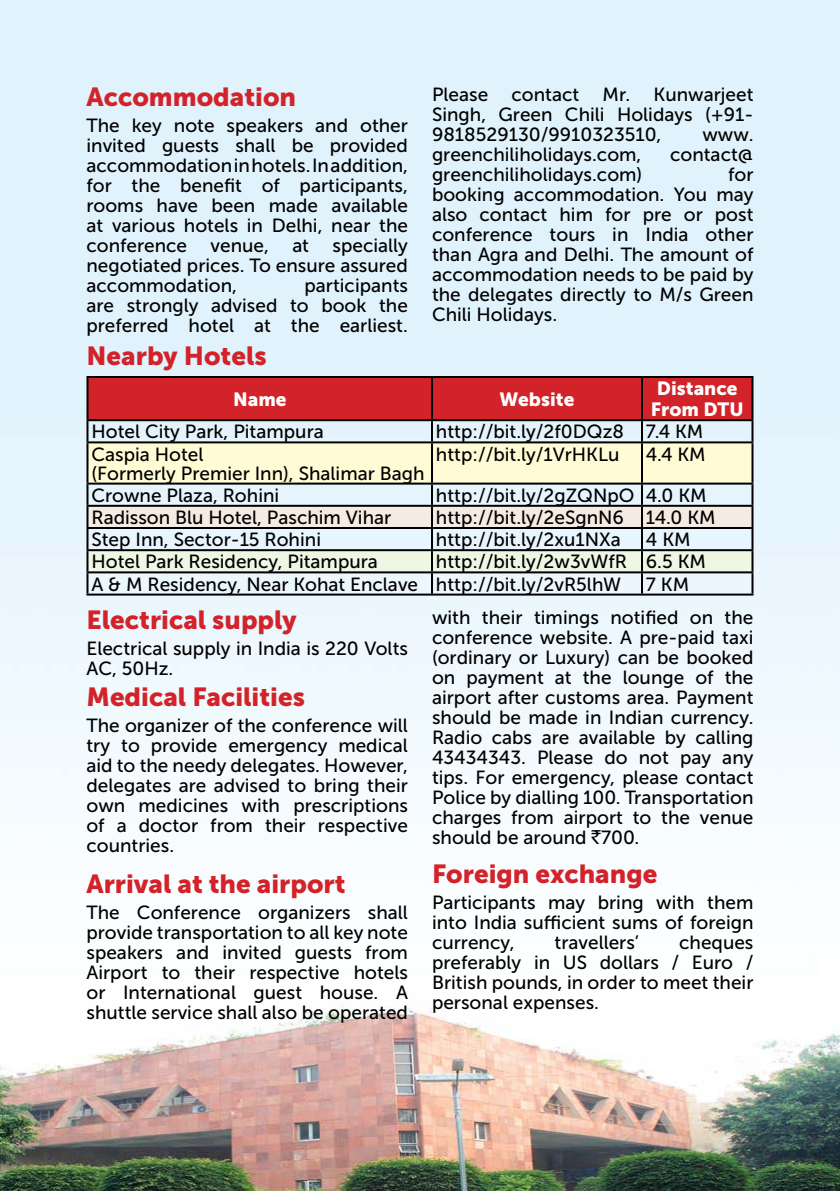
<style>
.page{position:relative;width:840px;height:1191px;background:#fff}
.page>*{position:absolute;margin:0;border:0;box-sizing:border-box;transform-origin:0 0}
.t1{font:26px "Museo Sans 900";color:#d2232a}
.t2{font:19px/20px "Museo Sans 500";color:#000;text-align:justify}
.t3{font:19px/21px "Museo Sans 900";color:#fff;text-align:center}
.s1{font-family:"Rupee Foradian"}
</style>
<div class="page">
<img style="left:0;top:0;width:840px;height:1191px">
<div style="left:88px;top:378px;width:663px;height:41px;background:#d2232a"></div>
<div style="left:88px;top:443px;width:663px;height:39px;background:#fffcd5"></div>
<div style="left:88px;top:507px;width:663px;height:20px;background:#f5ebe2"></div>
<div style="left:88px;top:551px;width:663px;height:20px;background:#eef6e4"></div>
<div style="left:432px;top:550px;width:209px;height:22px;background:#eef6e4"></div>
<hr style="left:86px;top:421px;width:2px;height:20px;background:#000">
<hr style="left:431px;top:421px;width:2px;height:20px;background:#000">
<hr style="left:640px;top:421px;width:2px;height:20px;background:#000">
<hr style="left:751px;top:421px;width:2px;height:20px;background:#000">
<hr style="left:86px;top:441px;width:346px;height:2px;background:#000">
<hr style="left:86px;top:443px;width:2px;height:39px;background:#000">
<hr style="left:432px;top:441px;width:209px;height:2px;background:#000">
<hr style="left:431px;top:443px;width:2px;height:39px;background:#000">
<hr style="left:641px;top:441px;width:112px;height:2px;background:#000">
<hr style="left:640px;top:443px;width:2px;height:39px;background:#000">
<hr style="left:751px;top:443px;width:2px;height:39px;background:#000">
<hr style="left:86px;top:482px;width:346px;height:2px;background:#000">
<hr style="left:86px;top:484px;width:2px;height:21px;background:#000">
<hr style="left:432px;top:482px;width:209px;height:2px;background:#000">
<hr style="left:431px;top:484px;width:2px;height:21px;background:#000">
<hr style="left:641px;top:482px;width:112px;height:2px;background:#000">
<hr style="left:640px;top:484px;width:2px;height:21px;background:#000">
<hr style="left:751px;top:484px;width:2px;height:21px;background:#000">
<hr style="left:86px;top:505px;width:346px;height:2px;background:#000">
<hr style="left:86px;top:507px;width:2px;height:20px;background:#000">
<hr style="left:432px;top:505px;width:209px;height:2px;background:#000">
<hr style="left:431px;top:507px;width:2px;height:20px;background:#000">
<hr style="left:641px;top:505px;width:112px;height:2px;background:#000">
<hr style="left:640px;top:507px;width:2px;height:20px;background:#000">
<hr style="left:751px;top:507px;width:2px;height:20px;background:#000">
<hr style="left:86px;top:527px;width:346px;height:2px;background:#000">
<hr style="left:86px;top:529px;width:2px;height:20px;background:#000">
<hr style="left:432px;top:527px;width:209px;height:2px;background:#000">
<hr style="left:431px;top:529px;width:2px;height:20px;background:#000">
<hr style="left:641px;top:527px;width:112px;height:2px;background:#000">
<hr style="left:640px;top:529px;width:2px;height:20px;background:#000">
<hr style="left:751px;top:529px;width:2px;height:20px;background:#000">
<hr style="left:86px;top:549px;width:346px;height:2px;background:#000">
<hr style="left:86px;top:551px;width:2px;height:20px;background:#000">
<hr style="left:432px;top:549px;width:209px;height:2px;background:#000">
<hr style="left:431px;top:551px;width:2px;height:20px;background:#000">
<hr style="left:641px;top:549px;width:112px;height:2px;background:#000">
<hr style="left:640px;top:551px;width:2px;height:20px;background:#000">
<hr style="left:751px;top:551px;width:2px;height:20px;background:#000">
<hr style="left:86px;top:571px;width:346px;height:2px;background:#000">
<hr style="left:86px;top:573px;width:2px;height:20px;background:#000">
<hr style="left:432px;top:571px;width:209px;height:2px;background:#000">
<hr style="left:431px;top:573px;width:2px;height:20px;background:#000">
<hr style="left:641px;top:571px;width:112px;height:2px;background:#000">
<hr style="left:640px;top:573px;width:2px;height:20px;background:#000">
<hr style="left:751px;top:573px;width:2px;height:20px;background:#000">
<hr style="left:86px;top:593px;width:346px;height:2px;background:#000">
<hr style="left:432px;top:593px;width:209px;height:2px;background:#000">
<hr style="left:641px;top:593px;width:112px;height:2px;background:#000">
<hr style="left:86px;top:376px;width:346px;height:2px;background:#000">
<hr style="left:86px;top:378px;width:2px;height:41px;background:#000">
<hr style="left:432px;top:376px;width:209px;height:2px;background:#000">
<hr style="left:431px;top:378px;width:2px;height:41px;background:#000">
<hr style="left:641px;top:376px;width:112px;height:2px;background:#000">
<hr style="left:640px;top:378px;width:2px;height:41px;background:#000">
<hr style="left:751px;top:378px;width:2px;height:41px;background:#000">
<hr style="left:86px;top:419px;width:346px;height:2px;background:#000">
<hr style="left:432px;top:419px;width:209px;height:2px;background:#000">
<hr style="left:641px;top:419px;width:112px;height:2px;background:#000">
<h1 class="t1" style="left:86px;top:82px;width:211px">Accommodation</h1>
<p class="t2" style="left:86px;top:115px;width:323px">The key note speakers and other invited guests shall be provided accommodation in hotels. In addition, for the benefit of participants, rooms have been made available at various hotels in Delhi, near the conference venue, at specially negotiated prices. To ensure assured accommodation,</p>
<p class="t2" style="left:86px;top:275px;width:323px;text-indent:218px">participants are strongly advised to book the preferred hotel at the earliest.</p>
<p class="t2" style="left:432px;top:84px;width:323px">Please contact Mr. Kunwarjeet Singh, Green Chili Holidays (+91- 9818529130/9910323510,</p>
<p class="t2" style="left:702px;top:124px;width:52px">www.</p>
<p class="t2" style="left:432px;top:144px;width:211px">greenchiliholidays.com,</p>
<p class="t2" style="left:669px;top:144px;width:85px">contact@</p>
<p class="t2" style="left:432px;top:164px;width:212px">greenchiliholidays.com)</p>
<p class="t2" style="left:432px;top:164px;width:323px;text-indent:296px">for booking accommodation. You may also contact him for pre or post conference tours in India other than Agra and Delhi. The amount of accommodation needs to be paid by the delegates directly to M/s Green Chili Holidays.</p>
<h1 class="t1" style="left:86px;top:341px;width:181px">Nearby Hotels</h1>
<p class="t3" style="left:233px;top:388px;width:55px">Name</p>
<p class="t3" style="left:499px;top:388px;width:76px">Website</p>
<p class="t3" style="left:650px;top:378px;width:94px">Distance<br>From DTU</p>
<p class="t2" style="left:91px;top:422px;width:234px">Hotel City Park, Pitampura</p>
<p class="t2" style="left:436px;top:422px;width:269px">http://bit.ly/2f0DQz8 7.4 KM</p>
<p class="t2" style="left:91px;top:444px;width:334px;line-height:19px">Caspia Hotel<br>(Formerly Premier Inn), Shalimar Bagh</p>
<p class="t2" style="left:436px;top:444px;width:185px">http://bit.ly/1VrHKLu</p>
<p class="t2" style="left:645px;top:444px;width:61px">4.4 KM</p>
<p class="t2" style="left:91px;top:485px;width:189px">Crowne Plaza, Rohini</p>
<p class="t2" style="left:436px;top:485px;width:272px">http://bit.ly/2gZQNpO 4.0 KM</p>
<p class="t2" style="left:91px;top:507px;width:301px">Radisson Blu Hotel, Paschim Vihar</p>
<p class="t2" style="left:436px;top:507px;width:281px">http://bit.ly/2eSgnN6 14.0 KM</p>
<p class="t2" style="left:91px;top:530px;width:231px">Step Inn, Sector-15 Rohini</p>
<p class="t2" style="left:436px;top:530px;width:186px">http://bit.ly/2xu1NXa</p>
<p class="t2" style="left:645px;top:530px;width:46px">4 KM</p>
<p class="t2" style="left:91px;top:552px;width:288px">Hotel Park Residency, Pitampura</p>
<p class="t2" style="left:91px;top:551px;width:615px;line-height:22.2px;text-indent:344px">http://bit.ly/2w3vWfR 6.5 KM<br>A &amp; M Residency, Near Kohat Enclave http://bit.ly/2vR5lhW</p>
<p class="t2" style="left:645px;top:574px;width:45px">7 KM</p>
<h1 class="t1" style="left:86px;top:605px;width:212px">Electrical supply</h1>
<p class="t2" style="left:86px;top:638px;width:323px">Electrical supply in India is 220 Volts<br>AC, 50Hz.</p>
<h1 class="t1" style="left:86px;top:682px;width:220px">Medical Facilities</h1>
<p class="t2" style="left:86px;top:715px;width:323px">The organizer of the conference will try to provide emergency medical aid to the needy delegates. However, delegates are advised to bring their own medicines with prescriptions of a doctor from their respective countries.</p>
<h1 class="t1" style="left:86px;top:869px;width:260px">Arrival at the airport</h1>
<p class="t2" style="left:86px;top:902px;width:323px">The Conference organizers shall provide transportation to all key note speakers and invited guests from Airport to their respective hotels or International guest house. A shuttle service shall also be operated</p>
<p class="t2" style="left:432px;top:607px;width:323px">with their timings notified on the conference website. A pre-paid taxi (ordinary or Luxury) can be booked on payment at the lounge of the airport after customs area. Payment should be made in Indian currency.<br>Radio cabs are available by calling 43434343. Please do not pay any tips. For emergency, please contact Police by dialling 100. Transportation charges from airport to the venue should be around <span class="s1">`</span>700.</p>
<h1 class="t1" style="left:432px;top:859px;width:227px">Foreign exchange</h1>
<p class="t2" style="left:432px;top:892px;width:323px">Participants may bring with them into India sufficient sums of foreign currency,</p>
<p class="t2" style="left:554px;top:932px;width:86px">travellers’</p>
<p class="t2" style="left:432px;top:932px;width:323px;text-indent:247px">cheques preferably in US dollars / Euro / British pounds, in order to meet their personal expenses.</p>
</div>
